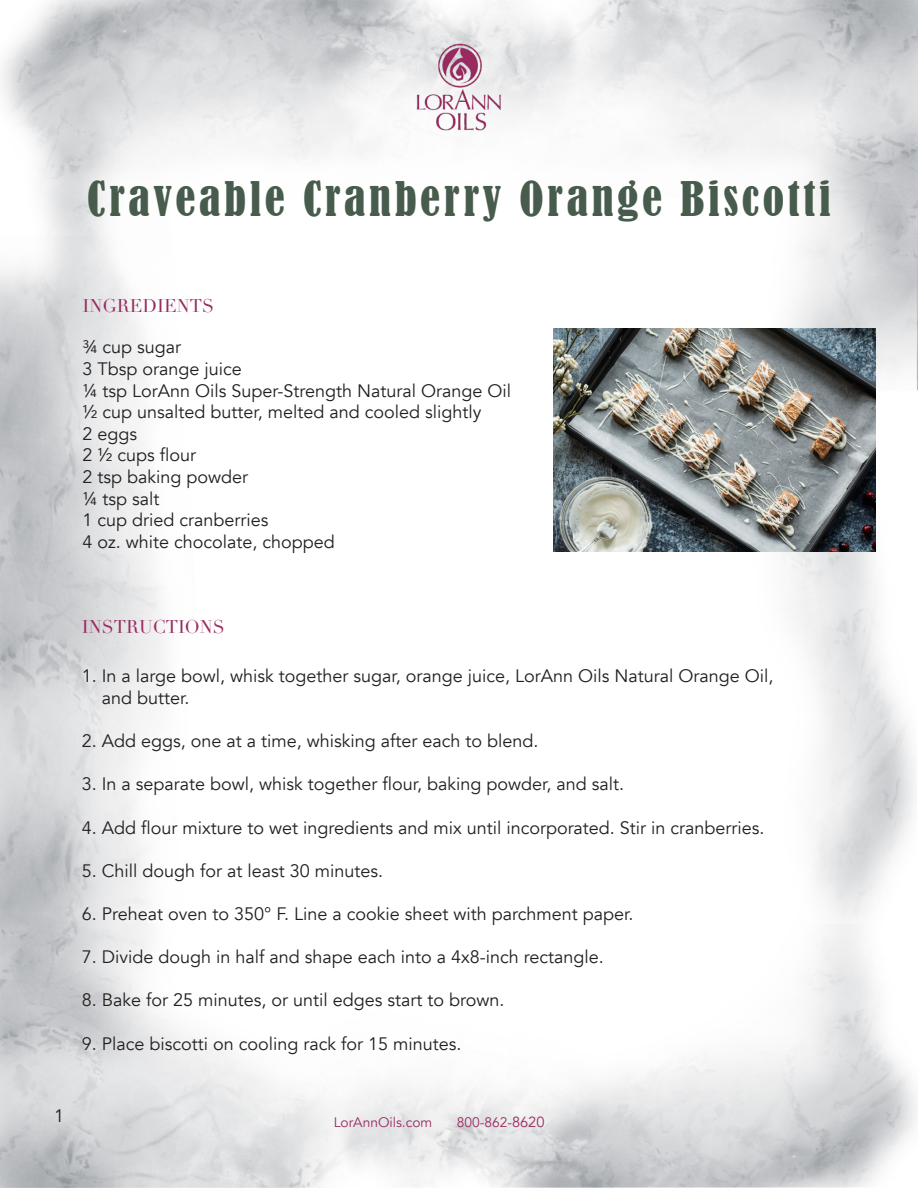
<style>
.page{position:relative;width:918px;height:1188px;background:#fff}
.page>*{position:absolute;margin:0;border:0;box-sizing:border-box;transform-origin:0 0}
.t1{font:condensed 44.7px "Bernard";letter-spacing:.08em;color:#475c4c}
.t2{font:18px "Avenir";color:#231f20}
.t3{font:18px "Didot";color:#992a5f}
.t4{font:13.8px "Avenir";color:#992a5f}
.s1{font-size:14.55px}
</style>
<div class="page">
<img style="left:0;top:0;width:918px;height:1188px">
<img style="left:414px;top:42px;width:90px;height:89px">
<img style="left:554px;top:328px;width:321px;height:223px">
<p class="t1" style="left:87px;top:172px;width:745px">Craveable Cranberry Orange Biscotti</p>
<p class="t3" style="left:82px;top:295px;width:133px">INGREDIENTS</p>
<p class="t2" style="left:82px;top:337px;width:100px">¾ cup sugar</p>
<p class="t2" style="left:82px;top:358px;width:161px">3 Tbsp orange juice</p>
<p class="t2" style="left:82px;top:380px;width:430px">¼ tsp LorAnn Oils Super-Strength Natural Orange Oil</p>
<p class="t2" style="left:82px;top:401px;width:400px">½ cup unsalted butter, melted and cooled slightly</p>
<p class="t2" style="left:82px;top:423px;width:56px">2 eggs</p>
<p class="t2" style="left:82px;top:445px;width:115px">2 ½ cups flour</p>
<p class="t2" style="left:82px;top:466px;width:167px">2 tsp baking powder</p>
<p class="t2" style="left:82px;top:488px;width:78px">¼ tsp salt</p>
<p class="t2" style="left:82px;top:509px;width:187px">1 cup dried cranberries</p>
<p class="t2" style="left:82px;top:531px;width:254px">4 oz. white chocolate, chopped</p>
<p class="t2" style="left:54px;top:1105px;width:12px">1</p>
<p class="t3" style="left:82px;top:616px;width:145px">INSTRUCTIONS</p>
<p class="t2" style="left:82px;top:666px;width:693px">1. In a large bowl, whisk together sugar, orange juice, LorAnn Oils Natural Orange Oil,</p>
<p class="t2" style="left:102px;top:687px;width:89px">and butter.</p>
<p class="t2" style="left:82px;top:730px;width:458px">2. Add eggs, one at a time, whisking after each to blend.</p>
<p class="t2" style="left:82px;top:774px;width:544px">3. In a separate bowl, whisk together flour, baking powder, and salt.</p>
<p class="t2" style="left:82px;top:817px;width:684px">4. Add flour mixture to wet ingredients and mix until incorporated. Stir in cranberries.</p>
<p class="t2" style="left:82px;top:860px;width:303px">5. Chill dough for at least 30 minutes.</p>
<p class="t2" style="left:82px;top:903px;width:553px">6. Preheat oven to 350° F. Line a cookie sheet with parchment paper.</p>
<p class="t2" style="left:82px;top:946px;width:524px">7. Divide dough in half and shape each into a 4x8-inch rectangle.</p>
<p class="t2" style="left:82px;top:990px;width:424px">8. Bake for 25 minutes, or until edges start to brown.</p>
<p class="t2" style="left:82px;top:1033px;width:381px">9. Place biscotti on cooling rack for 15 minutes.</p>
<p class="t4" style="left:334px;top:1114px;width:100px">LorAnnOils.com</p>
<p class="t4" style="left:457px;top:1114px;width:89px">800-862-<span class="s1">8620</span></p>
</div>
